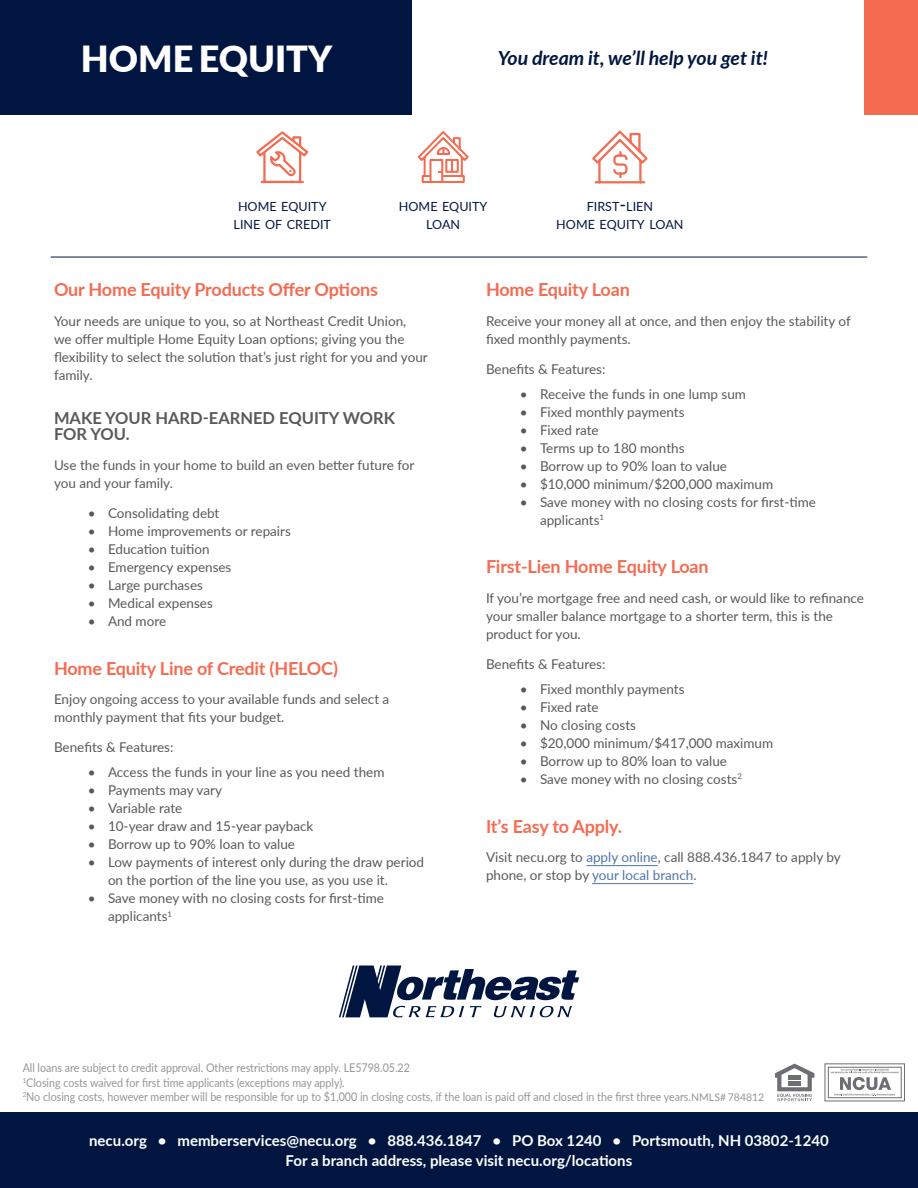
<style>
.page{position:relative;width:918px;height:1188px;background:#fff}
.page>*{position:absolute;margin:0;border:0;box-sizing:border-box;transform-origin:0 0}
.t1{font:900 36px "Lato";color:#fff}
.t2{font:italic 700 19.5px "Lato";color:#001641}
.t3{font:700 18px "Lato";letter-spacing:-.01em;color:#f36c52}
.t4{font:700 16.5px/16.5px "Lato";color:#58595b}
.t5{font:700 15px "Lato";color:#fff}
.t6{font:13.5px/18px "Lato";color:#58595b}
.t7{font:12.6px/18px "Lato";color:#001641;text-align:center}
.t8{font:12px "Lato";color:#939598;scale:.89 1}
.t9{font:10.5px "Lato";color:#939598}
.s1{font-size:18px}
.s2{color:#4f73ad}
</style>
<div class="page">
<hr style="left:586px;top:865px;width:72px;height:1px;background:#4f73ad">
<hr style="left:592px;top:883px;width:101px;height:1px;background:#4f73ad">
<hr style="left:51px;top:257px;width:816px;height:1px;background:#001641">
<div style="left:828px;top:1067px;width:74px;height:31px;border:1px solid #6d6e71"></div>
<svg style="left:831px;top:1069px;width:68px;height:27px"></svg>
<svg style="left:775px;top:1064px;width:39px;height:37px"></svg>
<hr style="left:788px;top:1075px;width:13px;height:4px;background:#6d6e71">
<hr style="left:788px;top:1081px;width:13px;height:4px;background:#6d6e71">
<svg style="left:256px;top:131px;width:52px;height:52px"></svg>
<svg style="left:417px;top:131px;width:52px;height:52px"></svg>
<svg style="left:592px;top:130px;width:56px;height:54px"></svg>
<svg style="left:339px;top:965px;width:240px;height:52px"></svg>
<div style="left:0;top:0;width:412px;height:114px;background:#001641"></div>
<div style="left:0;top:1112px;width:918px;height:76px;background:#001641"></div>
<div style="left:864px;top:0;width:54px;height:114px;background:#f36c52"></div>
<p class="t1" style="left:81px;top:32px;width:253px">HOME EQUITY</p>
<p class="t2" style="left:498px;top:44px;width:272px">You dream it, we’ll help you get it!</p>
<p class="t7" style="left:234px;top:197px;width:99px">HOME EQUITY<br>LINE OF CREDIT</p>
<p class="t7" style="left:399px;top:197px;width:90px">HOME EQUITY<br>LOAN</p>
<p class="t7" style="left:556px;top:197px;width:129px">FIRST<span class="s1">-</span>LIEN<br>HOME EQUITY LOAN</p>
<p class="t3" style="left:54px;top:277px;width:326px">Our Home Equity Products Offer Options</p>
<p class="t6" style="left:54px;top:312px;width:375px">Your needs are unique to you, so at Northeast Credit Union,<br>we offer multiple Home Equity Loan options; giving you the flexibility to select the solution that’s just right for you and your family.</p>
<p class="t4" style="left:54px;top:409px;width:343px">MAKE YOUR HARD-EARNED EQUITY WORK<br>FOR YOU.</p>
<p class="t6" style="left:54px;top:456px;width:362px">Use the funds in your home to build an even better future for you and your family.</p>
<p class="t6" style="left:88px;top:504px;width:133px">• Consolidating debt</p>
<p class="t6" style="left:88px;top:522px;width:205px">• Home improvements or repairs</p>
<p class="t6" style="left:88px;top:540px;width:123px">• Education tuition</p>
<p class="t6" style="left:88px;top:558px;width:145px">• Emergency expenses</p>
<p class="t6" style="left:88px;top:576px;width:117px">• Large purchases</p>
<p class="t6" style="left:88px;top:594px;width:127px">• Medical expenses</p>
<p class="t6" style="left:88px;top:612px;width:80px">• And more</p>
<p class="t3" style="left:54px;top:655px;width:285px">Home Equity Line of Credit (HELOC)</p>
<p class="t6" style="left:54px;top:690px;width:337px">Enjoy ongoing access to your available funds and select a monthly payment that fits your budget.</p>
<p class="t6" style="left:54px;top:738px;width:121px">Benefits &amp; Features:</p>
<p class="t6" style="left:88px;top:763px;width:298px">• Access the funds in your line as you need them</p>
<p class="t6" style="left:88px;top:781px;width:136px">• Payments may vary</p>
<p class="t6" style="left:88px;top:799px;width:96px">• Variable rate</p>
<p class="t6" style="left:88px;top:817px;width:227px">• 10-year draw and 15-year payback</p>
<p class="t6" style="left:88px;top:835px;width:209px">• Borrow up to 90% loan to value</p>
<p class="t6" style="left:108px;top:853px;width:318px;text-indent:-20px">• Low payments of interest only during the draw period on the portion of the line you use, as you use it.</p>
<p class="t6" style="left:108px;top:889px;width:277px;text-indent:-20px">• Save money with no closing costs for first-time applicants<sup>1</sup></p>
<p class="t3" style="left:486px;top:277px;width:145px">Home Equity Loan</p>
<p class="t6" style="left:486px;top:312px;width:366px">Receive your money all at once, and then enjoy the stability of fixed monthly payments.</p>
<p class="t6" style="left:486px;top:360px;width:121px">Benefits &amp; Features:</p>
<p class="t6" style="left:520px;top:384px;width:228px">• Receive the funds in one lump sum</p>
<p class="t6" style="left:520px;top:402px;width:166px">• Fixed monthly payments</p>
<p class="t6" style="left:520px;top:420px;width:81px">• Fixed rate</p>
<p class="t6" style="left:520px;top:438px;width:166px">• Terms up to 180 months</p>
<p class="t6" style="left:520px;top:456px;width:209px">• Borrow up to 90% loan to value</p>
<p class="t6" style="left:520px;top:474px;width:255px">• $10,000 minimum/$200,000 maximum</p>
<p class="t6" style="left:540px;top:492px;width:277px;text-indent:-20px">• Save money with no closing costs for first-time applicants<sup>1</sup></p>
<p class="t3" style="left:486px;top:554px;width:224px">First-Lien Home Equity Loan</p>
<p class="t6" style="left:486px;top:589px;width:379px">If you’re mortgage free and need cash, or would like to refinance your smaller balance mortgage to a shorter term, this is the product for you.</p>
<p class="t6" style="left:486px;top:655px;width:121px">Benefits &amp; Features:</p>
<p class="t6" style="left:520px;top:680px;width:166px">• Fixed monthly payments</p>
<p class="t6" style="left:520px;top:698px;width:81px">• Fixed rate</p>
<p class="t6" style="left:520px;top:716px;width:118px">• No closing costs</p>
<p class="t6" style="left:520px;top:734px;width:255px">• $20,000 minimum/$417,000 maximum</p>
<p class="t6" style="left:520px;top:752px;width:209px">• Borrow up to 80% loan to value</p>
<p class="t6" style="left:520px;top:770px;width:224px">• Save money with no closing costs<sup>2</sup></p>
<p class="t3" style="left:486px;top:813px;width:138px">It’s Easy to Apply.</p>
<p class="t6" style="left:486px;top:848px;width:356px">Visit necu.org to <span class="s2">apply online</span>, call 888.436.1847 to apply by phone, or stop by <span class="s2">your local branch</span>.</p>
<p class="t8" style="left:23px;top:1060px;width:437px">All loans are subject to credit approval. Other restrictions may apply. LE5798.05.22</p>
<p class="t8" style="left:23px;top:1074px;width:363px"><sup>1</sup>Closing costs waived for first time applicants (exceptions may apply).</p>
<p class="t8" style="left:23px;top:1088px;width:753px"><sup>2</sup>No closing costs, however member will be responsible for up to $1,000 in closing costs, if the loan is paid off and closed in the first three years.</p>
<p class="t9" style="left:691px;top:1090px;width:75px">NMLS# 784812</p>
<p class="t5" style="left:89px;top:1130px;width:741px">necu.org • memberservices@necu.org • 888.436.1847 • PO Box 1240 • Portsmouth, NH 03802-1240</p>
<p class="t5" style="left:286px;top:1149px;width:348px">For a branch address, please visit necu.org/locations</p>
</div>
